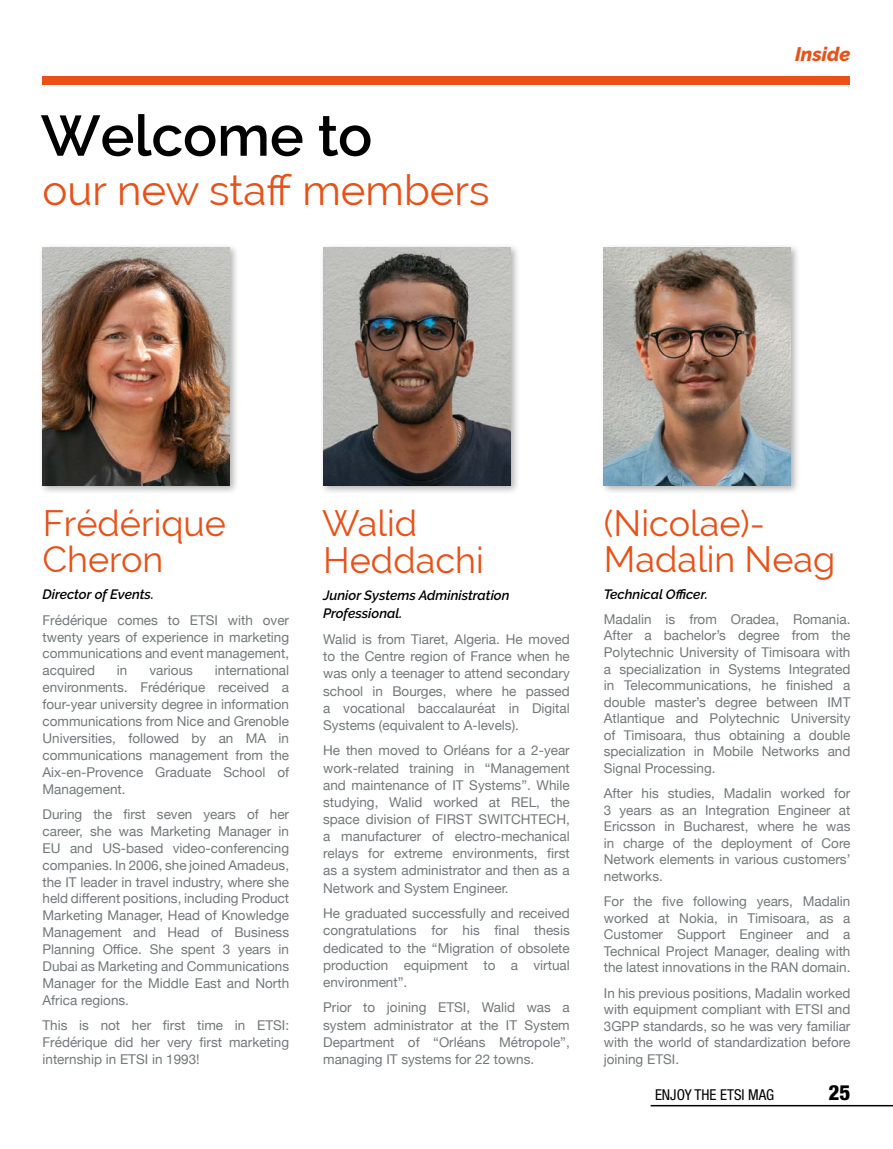
<style>
.page{position:relative;width:893px;height:1149px;background:#fff}
.page>*{position:absolute;margin:0;border:0;box-sizing:border-box;transform-origin:0 0}
.P_25_Inside_H2{font:600 57px "Raleway";color:#000}
.P_25_Inside_H2-2{font:42px "Raleway";color:#e95119}
.t1{font:36px/36.3px "Raleway";color:#e95119}
.t2{font:800 condensed 21px "Helvetica Neue";color:#000}
.P_25_Inside_H1{font:italic 800 19.5px "Raleway";color:#e95119}
.t3{font:condensed 15px "Helvetica Neue";color:#000}
.t4{font:13.5px/16.8px "Helvetica Neue";color:#72787a;text-align:justify}
.t5{font:italic 600 13.5px/18.6px "Raleway";color:#000}
</style>
<div class="page">
<hr style="left:651px;top:1104px;width:242px;height:2px;background:#000">
<div style="left:38px;top:243px;width:201px;height:252px;background:#000;opacity:.3"></div>
<img style="left:43px;top:247px;width:187px;height:238px">
<div style="left:319px;top:243px;width:201px;height:252px;background:#000;opacity:.3"></div>
<img style="left:323px;top:247px;width:187px;height:238px">
<div style="left:600px;top:243px;width:201px;height:252px;background:#000;opacity:.3"></div>
<img style="left:604px;top:247px;width:187px;height:238px">
<div style="left:43px;top:77px;width:807px;height:8px;background:#e95119"></div>
<h2 class="P_25_Inside_H2" style="left:41px;top:103px;width:333px">Welcome to</h2>
<h2 class="P_25_Inside_H2-2" style="left:43px;top:166px;width:449px">our new staff members</h2>
<h1 class="P_25_Inside_H1" style="left:795px;top:43px;width:57px">Inside</h1>
<p class="t1" style="left:43px;top:505px;width:185px">Frédérique<br>Cheron</p>
<p class="t5" style="left:43px;top:585px;width:113px">Director of Events.</p>
<p class="t4" style="left:43px;top:612px;width:248px">Frédérique comes to ETSI with over twenty years of experience in marketing communications and event management, acquired</p>
<p class="t4" style="left:43px;top:662px;width:248px;text-indent:172px">international environments. Frédérique received a four-year university degree in information communications from Nice and Grenoble Universities, followed by an MA in communications management from the Aix-en-Provence Graduate School of Management.</p>
<p class="t4" style="left:43px;top:806px;width:248px">During the first seven years of her career, she was Marketing Manager in EU and US-based video-conferencing companies. In 2006, she joined Amadeus, the IT leader in travel industry, where she held different positions, including Product Marketing Manager, Head of Knowledge Management and Head of Business Planning Office. She spent 3 years in Dubai as Marketing and Communications Manager for the Middle East and North Africa regions.</p>
<p class="t4" style="left:43px;top:1017px;width:248px">This is not her first time in ETSI:<br>Frédérique did her very first marketing internship in ETSI in 1993!</p>
<p class="t4" style="left:117px;top:662px;width:12px">in</p>
<p class="t4" style="left:149px;top:662px;width:45px">various</p>
<p class="t1" style="left:322px;top:505px;width:163px">Walid<br>Heddachi</p>
<p class="t5" style="left:323px;top:585px;width:188px">Junior Systems Administration<br>Professional.</p>
<p class="t4" style="left:323px;top:631px;width:248px">Walid is from Tiaret, Algeria. He moved to the Centre region of France when he was only a teenager to attend secondary school in Bourges, where he passed a vocational baccalauréat in Digital Systems (equivalent to A-levels).</p>
<p class="t4" style="left:323px;top:742px;width:248px">He then moved to Orléans for a 2-year work-related training in “Management and maintenance of IT Systems”. While studying, Walid worked at REL, the space division of FIRST SWITCHTECH, a manufacturer of electro-mechanical relays for extreme environments, first as a system administrator and then as a Network and System Engineer.</p>
<p class="t4" style="left:323px;top:905px;width:248px">He graduated successfully and received congratulations for his final thesis dedicated to the “Migration of obsolete production equipment to a virtual environment”.</p>
<p class="t4" style="left:323px;top:999px;width:248px">Prior to joining ETSI, Walid was a system administrator at the IT System Department of “Orléans Métropole”, managing IT systems for 22 towns.</p>
<p class="t1" style="left:604px;top:505px;width:233px">(Nicolae)-<br>Madalin Neag</p>
<p class="t5" style="left:604px;top:584px;width:106px">Technical Officer.</p>
<p class="t4" style="left:604px;top:611px;width:248px">Madalin is from Oradea, Romania.<br>After a bachelor’s degree from the Polytechnic University of Timisoara with a specialization in Systems Integrated in Telecommunications, he finished a double master’s degree between IMT Atlantique and Polytechnic University of Timisoara, thus obtaining a double specialization in Mobile Networks and Signal Processing.</p>
<p class="t4" style="left:604px;top:785px;width:248px">After his studies, Madalin worked for 3 years as an Integration Engineer at Ericsson in Bucharest, where he was in charge of the deployment of Core Network elements in various customers’ networks.</p>
<p class="t4" style="left:604px;top:893px;width:248px">For the five following years, Madalin worked at Nokia, in Timisoara, as a Customer Support Engineer and a Technical Project Manager, dealing with the latest innovations in the RAN domain.</p>
<p class="t4" style="left:604px;top:984px;width:248px">In his previous positions, Madalin worked with equipment compliant with ETSI and 3GPP standards, so he was very familiar with the world of standardization before joining ETSI.</p>
<p class="t3" style="left:655px;top:1085px;width:121px">ENJOY THE ETSI MAG</p>
<h3 class="t2" style="left:828px;top:1079px;width:23px">25</h3>
</div>
